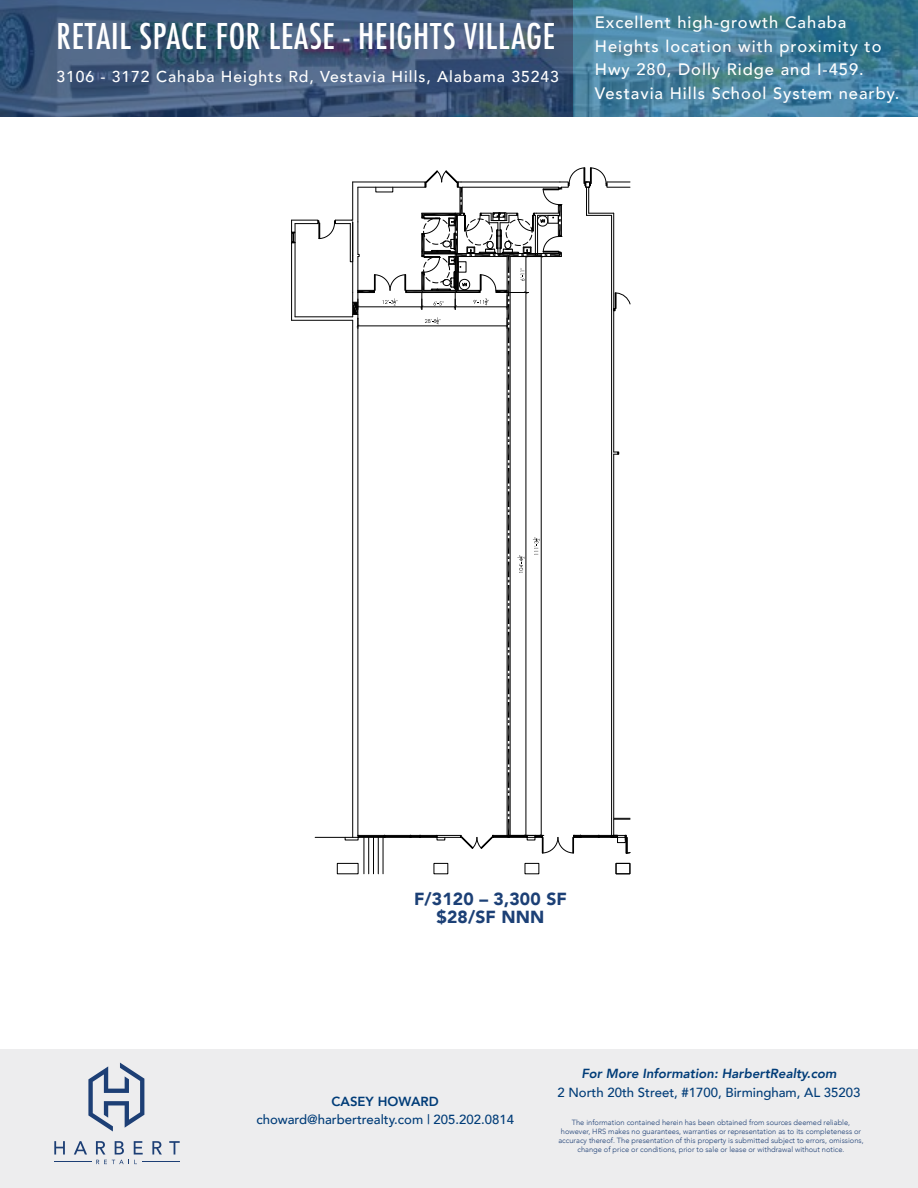
<style>
.page{position:relative;width:918px;height:1188px;background:#fff}
.page>*{position:absolute;margin:0;border:0;box-sizing:border-box;transform-origin:0 0}
.t1{font:500 condensed 34.5px "Futura";letter-spacing:.02em;color:#fff}
.t2{font:900 17.4px/18px "Avenir";letter-spacing:.01em;color:#1c4076;text-align:center}
.t3{font:500 16.5px/23.5px "Avenir";letter-spacing:.06em;color:#fff}
.t4{font:500 15.75px "Avenir";letter-spacing:.06em;color:#fff}
.t5{font:500 13.2px "Avenir";color:#003c78}
.t6{font:italic 800 13.2px "Avenir";color:#003c78}
.t7{font:800 13.2px "Avenir";color:#003c78}
.t8{font:300 7.5px/9px "Avenir";color:#1d3f75;text-align:center}
</style>
<div class="page">
<svg style="left:1px;top:0;width:572px;height:116px;background:#40597b"></svg>
<svg style="left:574px;top:0;width:344px;height:116px;background:#45819e"></svg>
<div style="left:0;top:1049px;width:918px;height:139px;background:#ededee"></div>
<svg style="left:88px;top:1063px;width:56px;height:69px"></svg>
<svg style="left:54px;top:1141px;width:11px;height:14px"></svg>
<svg style="left:74px;top:1141px;width:13px;height:14px"></svg>
<svg style="left:152px;top:1141px;width:10px;height:14px"></svg>
<svg style="left:169px;top:1141px;width:11px;height:14px"></svg>
<svg style="left:96px;top:1141px;width:47px;height:23px"></svg>
<hr style="left:142px;top:1161px;width:38px;height:1px;background:#1d3f75">
<hr style="left:54px;top:1161px;width:38px;height:1px;background:#1d3f75">
<hr style="left:364px;top:837px;width:1px;height:37px;background:#000">
<hr style="left:368px;top:837px;width:1px;height:37px;background:#000">
<hr style="left:373px;top:837px;width:1px;height:37px;background:#000">
<hr style="left:378px;top:837px;width:1px;height:37px;background:#000">
<hr style="left:383px;top:837px;width:1px;height:37px;background:#000">
<div style="left:434px;top:863px;width:14px;height:11px;border:1px solid #000"></div>
<div style="left:525px;top:863px;width:14px;height:11px;border:1px solid #000"></div>
<div style="left:337px;top:863px;width:21px;height:11px;border:1px solid #000"></div>
<div style="left:616px;top:863px;width:14px;height:11px;border:1px solid #000"></div>
<svg style="left:291px;top:168px;width:339px;height:686px"></svg>
<h1 class="t1" style="left:57px;top:15px;width:500px">RETAIL SPACE FOR LEASE - HEIGHTS VILLAGE</h1>
<h3 class="t4" style="left:57px;top:63px;width:504px">3106 - 3172 Cahaba Heights Rd, Vestavia Hills, Alabama 35243</h3>
<h3 class="t3" style="left:595px;top:10px;width:306px">Excellent high-growth Cahaba Heights location with proximity to Hwy 280, Dolly Ridge and I-459.<br>Vestavia Hills School System nearby.</h3>
<h2 class="t2" style="left:414px;top:889px;width:154px">F/3120 – 3,300 SF $28/SF NNN</h2>
<h3 class="t7" style="left:332px;top:1091px;width:109px">CASEY HOWARD</h3>
<h3 class="t5" style="left:256px;top:1108px;width:259px">choward@harbertrealty.com | 205.202.0814</h3>
<h3 class="t6" style="left:581px;top:1066px;width:257px">For More Information: HarbertRealty.com</h3>
<h3 class="t5" style="left:558px;top:1081px;width:304px">2 North 20th Street, #1700, Birmingham, AL 35203</h3>
<p class="t8" style="left:558px;top:1118px;width:307px">The information contained herein has been obtained from sources deemed reliable, however, HRS makes no guarantees, warranties or representation as to its completeness or accuracy thereof. The presentation of this property is submitted subject to errors, omissions, change of price or conditions, prior to sale or lease or withdrawal without notice.</p>
</div>
